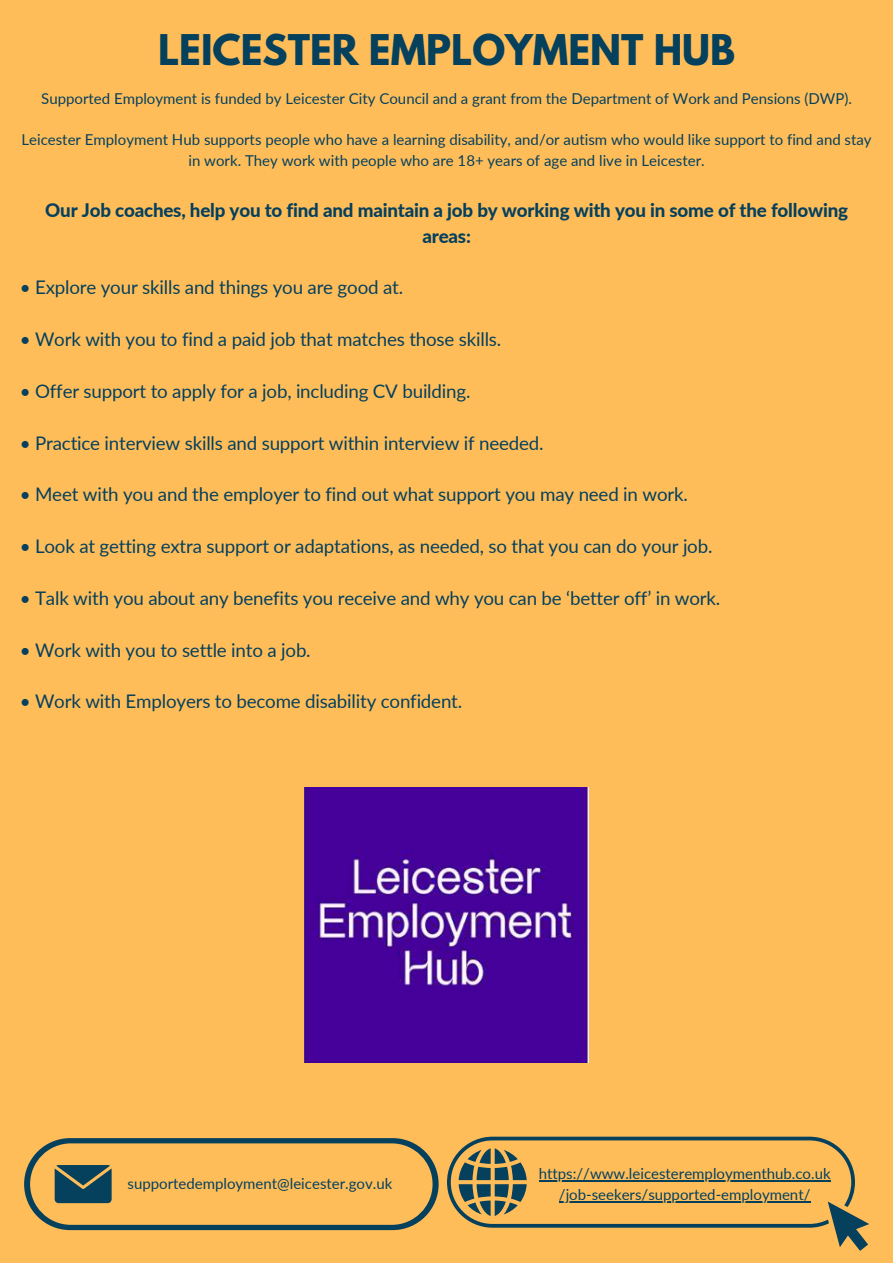
<style>
.page{position:relative;width:893px;height:1263px;background:#ffbd59}
.page>*{position:absolute;margin:0;border:0;box-sizing:border-box;transform-origin:0 0}
.t1{font:700 37.5px "League Spartan";color:#05405d}
.t2{font:18.75px "Lato";letter-spacing:-.01em;color:#05405d}
.t3{font:800 18.75px/25.9px "Lato";letter-spacing:-.01em;color:#05405d;text-align:center}
.t4{font:15px/20.9px "Lato";color:#05405d;text-align:center}
</style>
<div class="page">
<img style="left:305px;top:787px;width:283px;height:275px">
<svg style="left:447px;top:1137px;width:422px;height:114px"></svg>
<div style="left:24px;top:1138px;width:414px;height:92px;background:#05405d;border-radius:46px"></div>
<div style="left:30px;top:1143px;width:402px;height:82px;background:#ffbd59;border-radius:41px"></div>
<svg style="left:55px;top:1165px;width:57px;height:38px"></svg>
<hr style="left:539px;top:1180px;width:291px;height:1px;background:#05405d">
<hr style="left:559px;top:1201px;width:251px;height:1px;background:#05405d">
<p class="t1" style="left:158px;top:31px;width:578px">LEICESTER EMPLOYMENT HUB</p>
<h1 class="t4" style="left:41px;top:87px;width:812px">Supported Employment is funded by Leicester City Council and a grant from the Department of Work and Pensions (DWP).</h1>
<p class="t4" style="left:22px;top:129px;width:851px">Leicester Employment Hub supports people who have a learning disability, and/or autism who would like support to find and stay in work. They work with people who are 18+ years of age and live in Leicester.</p>
<p class="t3" style="left:45px;top:196px;width:804px">Our Job coaches, help you to find and maintain a job by working with you in some of the following areas:</p>
<h2 class="t2" style="left:20px;top:276px;width:385px">• Explore your skills and things you are good at.</h2>
<h3 class="t2" style="left:20px;top:327px;width:483px">• Work with you to find a paid job that matches those skills.</h3>
<h3 class="t2" style="left:20px;top:379px;width:452px">• Offer support to apply for a job, including CV building.</h3>
<h3 class="t2" style="left:20px;top:431px;width:525px">• Practice interview skills and support within interview if needed.</h3>
<h3 class="t2" style="left:20px;top:483px;width:669px">• Meet with you and the employer to find out what support you may need in work.</h3>
<h3 class="t2" style="left:20px;top:534px;width:694px">• Look at getting extra support or adaptations, as needed, so that you can do your job.</h3>
<h3 class="t2" style="left:20px;top:586px;width:702px">• Talk with you about any benefits you receive and why you can be ‘better off’ in work.</h3>
<h3 class="t2" style="left:20px;top:638px;width:292px">• Work with you to settle into a job.</h3>
<h3 class="t2" style="left:20px;top:690px;width:444px">• Work with Employers to become disability confident.</h3>
<p class="t4" style="left:127px;top:1173px;width:266px">supportedemployment@leicester.gov.uk</p>
<p class="t4" style="left:539px;top:1163px;width:293px">https://www.leicesteremploymenthub.co.uk</p>
<p class="t4" style="left:559px;top:1183px;width:253px">/job-seekers/supported-employment/</p>
</div>
